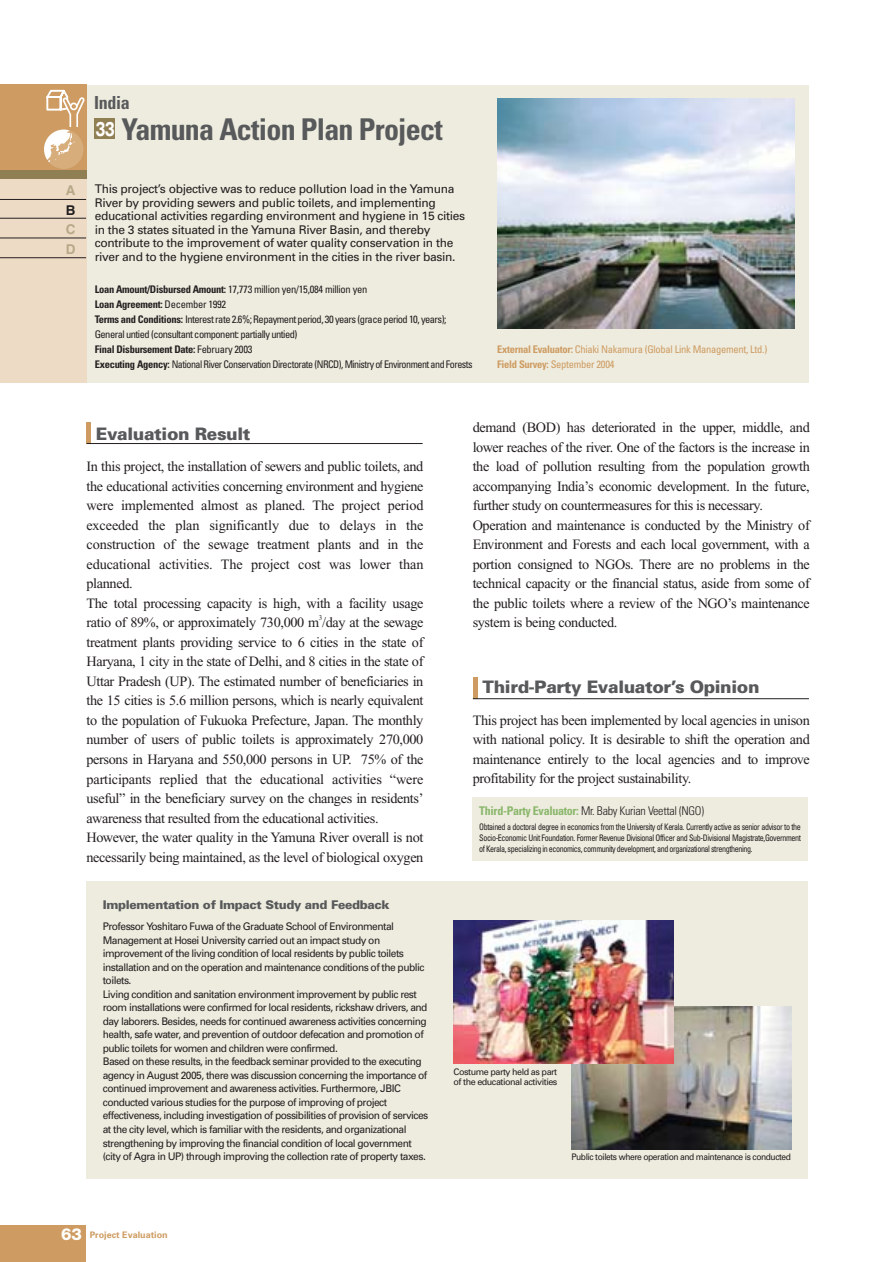
<style>
.page{position:relative;width:893px;height:1262px;background:#fff}
.page>*{position:absolute;margin:0;border:0;box-sizing:border-box;transform-origin:0 0}
.t1{font:700 condensed 30px "Univers";letter-spacing:-.025em;color:#58595b}
.t2{font:700 condensed 18px "Univers";letter-spacing:-.02em;color:#58595b}
.t3{font:700 17.55px "Gothic MB101";color:#fff;scale:.75 1}
.t4{font:900 17.25px "Univers";letter-spacing:-.02em;color:#58595b}
.t5{font:14.25px/19.5px "Times New Roman";letter-spacing:-.025em;color:#231f20}
.t6{font:13.5px/19.5px "Midashi Go MB31";color:#b7a888}
.t7{font:13.5px "Midashi Go MB31";color:#231f20}
.t8{font:12px/13.5px "Univers";letter-spacing:-.025em;color:#231f20}
.t9{font:300 condensed 12px "Univers";letter-spacing:-.025em;color:#231f20}
.t10{font:900 12px "Univers";letter-spacing:-.025em;color:#58595b}
.t11{font:10.5px/13.5px "Univers";letter-spacing:-.05em;color:#231f20}
.t12{font:condensed 10.5px/15px "Univers";letter-spacing:-.05em;color:#231f20}
.t13{font:condensed 10.5px/15px "Univers";letter-spacing:-.025em;color:#ce9c62}
.t14{font:condensed 9px/11.2px "Univers";letter-spacing:-.05em;color:#231f20;text-align:justify;scale:.9 1}
.t15{font:9px "Univers";letter-spacing:-.05em;color:#231f20;scale:.94 1}
.t16{font:9px/10.5px "Univers";letter-spacing:-.05em;color:#231f20}
.t17{font:700 9px "Univers";color:#ce9c62}
.t18{font:7.2px "Times New Roman";color:#231f20}
.s1{font-weight:700}
.s2{font-weight:700;color:#8ab76b}
.s3{font-family:"Helvetica Neue";font-weight:800;font-size:16.5px;color:#fff}
</style>
<div class="page">
<div style="left:0;top:85px;width:808px;height:297px;background:#eeecdf"></div>
<div style="left:0;top:85px;width:86px;height:297px;background:#eddbc6"></div>
<div style="left:0;top:85px;width:86px;height:85px;background:#ce9c62"></div>
<hr style="left:0;top:199px;width:86px;height:1px;background:#231f20">
<hr style="left:0;top:218px;width:86px;height:1px;background:#231f20">
<hr style="left:0;top:238px;width:86px;height:1px;background:#231f20">
<hr style="left:0;top:257px;width:86px;height:1px;background:#231f20">
<div style="left:95px;top:119px;width:20px;height:20px;background:#917f54"></div>
<div style="left:86px;top:881px;width:722px;height:298px;background:#eeecdf"></div>
<div style="left:0;top:170px;width:86px;height:8px;background:#917f54"></div>
<img style="left:497px;top:99px;width:297px;height:229px">
<svg style="left:44px;top:89px;width:41px;height:80px"></svg>
<img style="left:571px;top:1006px;width:220px;height:143px">
<img style="left:453px;top:920px;width:220px;height:143px">
<div style="left:472px;top:797px;width:335px;height:64px;background:#eeecdf"></div>
<hr style="left:473px;top:677px;width:4px;height:21px;background:#ce9c62">
<hr style="left:473px;top:698px;width:335px;height:1px;background:#231f20">
<hr style="left:87px;top:422px;width:4px;height:21px;background:#ce9c62">
<hr style="left:87px;top:443px;width:335px;height:1px;background:#231f20">
<div style="left:0;top:1225px;width:86px;height:37px;background:#ce9c62"></div>
<p class="t6" style="left:66px;top:182px;width:11px">A</p>
<p class="t7" style="left:66px;top:204px;width:11px">B</p>
<p class="t6" style="left:66px;top:221px;width:11px">C<br>D</p>
<p class="t2" style="left:94px;top:96px;width:37px">India</p>
<h1 class="t1" style="left:121px;top:119px;width:323px">Yamuna Action Plan Project</h1>
<p class="t8" style="left:95px;top:183px;width:372px">This project’s objective was to reduce pollution load in the Yamuna River by providing sewers and public toilets, and implementing educational activities regarding environment and hygiene in 15 cities in the 3 states situated in the Yamuna River Basin, and thereby contribute to the improvement of water quality conservation in the river and to the hygiene environment in the cities in the river basin.</p>
<p class="t12" style="left:95px;top:283px;width:379px"><span class="s1">Loan Amount/Disbursed Amount:</span> 17,773 million yen/15,084 million yen<br><span class="s1">Loan Agreement:</span> December 1992<br><span class="s1">Terms and Conditions:</span> Interest rate 2.6%; Repayment period, 30 years (grace period 10, years); General untied (consultant component: partially untied)<br><span class="s1">Final Disbursement Date:</span> February 2003<br><span class="s1">Executing Agency:</span> National River Conservation Directorate (NRCD), Ministry of Environment and Forests</p>
<p class="t3" style="left:95px;top:123px;width:27px">33</p>
<p class="t13" style="left:497px;top:343px;width:271px"><span class="s1">External Evaluator:</span> Chiaki Nakamura (Global Link Management, Ltd.)<br><span class="s1">Field Survey:</span> September 2004</p>
<p class="t4" style="left:96px;top:427px;width:156px">Evaluation Result</p>
<p class="t5" style="left:86px;top:458px;width:338px">In this project, the installation of sewers and public toilets, and the educational activities concerning environment and hygiene were implemented almost as planed. The project period exceeded the plan significantly due to delays in the construction of the sewage treatment plants and in the educational activities. The project cost was lower than planned.<br>The total processing capacity is high, with a facility usage ratio of 89%, or approximately 730,000 m /day at the sewage</p>
<p class="t18" style="left:319px;top:615px;width:5px">3</p>
<p class="t5" style="left:86px;top:634px;width:338px">treatment plants providing service to 6 cities in the state of Haryana, 1 city in the state of Delhi, and 8 cities in the state of Uttar Pradesh (UP). The estimated number of beneficiaries in the 15 cities is 5.6 million persons, which is nearly equivalent to the population of Fukuoka Prefecture, Japan. The monthly number of users of public toilets is approximately 270,000 persons in Haryana and 550,000 persons in UP. 75% of the participants replied that the educational activities “were useful” in the beneficiary survey on the changes in residents’ awareness that resulted from the educational activities.<br>However, the water quality in the Yamuna River overall is not necessarily being maintained, as the level of biological oxygen</p>
<p class="t10" style="left:103px;top:900px;width:288px">Implementation of Impact Study and Feedback</p>
<p class="t11" style="left:103px;top:921px;width:327px">Professor Yoshitaro Fuwa of the Graduate School of Environmental Management at Hosei University carried out an impact study on improvement of the living condition of local residents by public toilets installation and on the operation and maintenance conditions of the public toilets.<br>Living condition and sanitation environment improvement by public rest room installations were confirmed for local residents, rickshaw drivers, and day laborers. Besides, needs for continued awareness activities concerning health, safe water, and prevention of outdoor defecation and promotion of public toilets for women and children were confirmed.<br>Based on these results, in the feedback seminar provided to the executing agency in August 2005, there was discussion concerning the importance of continued improvement and awareness activities. Furthermore, JBIC conducted various studies for the purpose of improving of project effectiveness, including investigation of possibilities of provision of services at the city level, which is familiar with the residents, and organizational strengthening by improving the financial condition of local government (city of Agra in UP) through improving the collection rate of property taxes.</p>
<p class="t5" style="left:472px;top:419px;width:338px">demand (BOD) has deteriorated in the upper, middle, and lower reaches of the river. One of the factors is the increase in the load of pollution resulting from the population growth accompanying India’s economic development. In the future, further study on countermeasures for this is necessary.<br>Operation and maintenance is conducted by the Ministry of Environment and Forests and each local government, with a portion consigned to NGOs. There are no problems in the technical capacity or the financial status, aside from some of the public toilets where a review of the NGO’s maintenance system is being conducted.</p>
<p class="t4" style="left:482px;top:681px;width:278px">Third-Party Evaluator’s Opinion</p>
<p class="t5" style="left:472px;top:712px;width:338px;text-align:justify">This project has been implemented by local agencies in unison with national policy. It is desirable to shift the operation and maintenance entirely to the local agencies and to improve profitability for the project sustainability.</p>
<p class="t9" style="left:479px;top:806px;width:226px"><span class="s2">Third-Party Evaluator:</span> Mr. Baby Kurian Veettal (NGO)</p>
<p class="t14" style="left:479px;top:821px;width:359px">Obtained a doctoral degree in economics from the University of Kerala. Currently active as senior advisor to the Socio-Economic Unit Foundation. Former Revenue Divisional Officer and Sub-Divisional Magistrate,Government of Kerala, specializing in economics, community development, and organizational strengthening.</p>
<p class="t16" style="left:453px;top:1066px;width:105px">Costume party held as part of the educational activities</p>
<p class="t15" style="left:571px;top:1154px;width:235px">Public toilets where operation and maintenance is conducted</p>
<p class="t17" style="left:61px;top:1231px;width:108px"><span class="s3">63</span> Project Evaluation</p>
</div>
